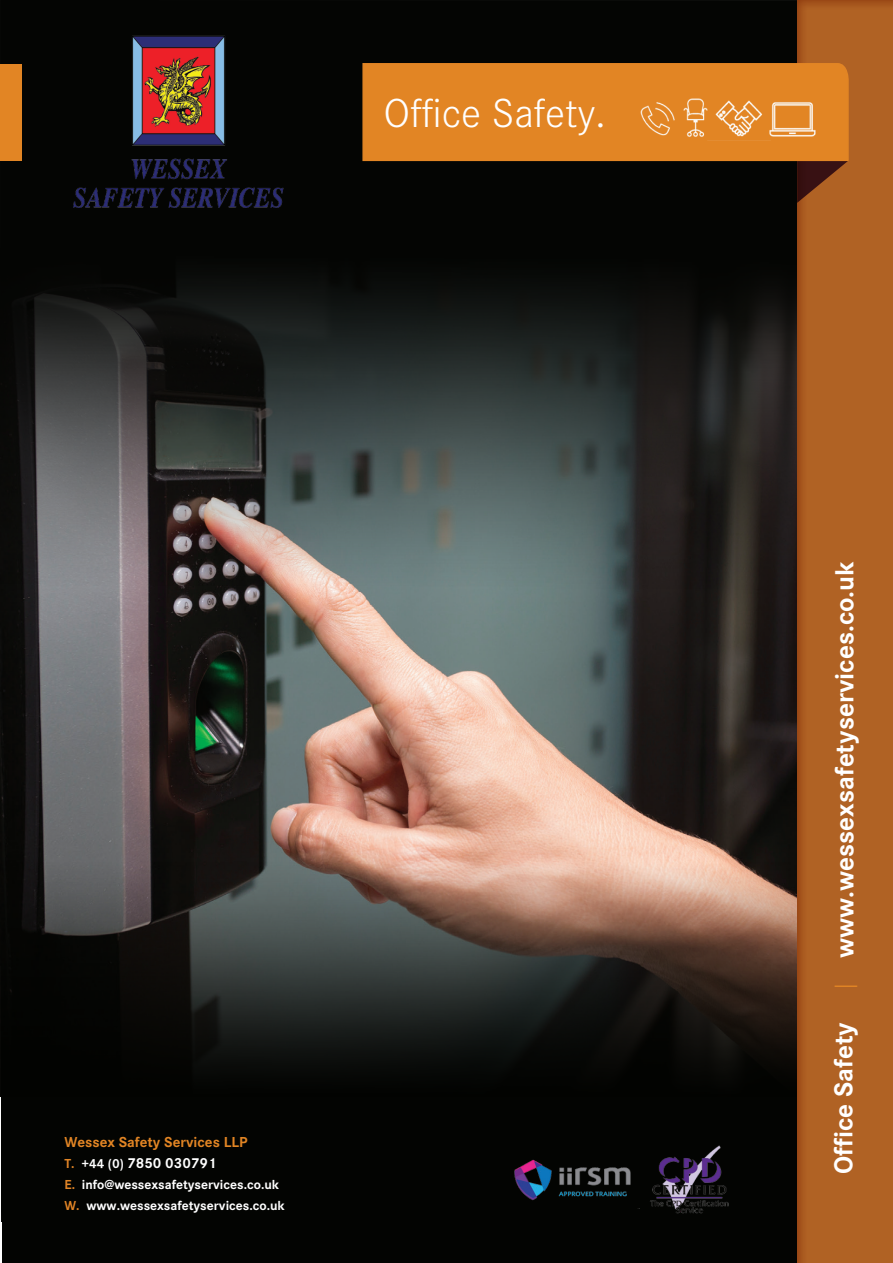
<style>
.page{position:relative;width:893px;height:1263px;background:#fff}
.page>*{position:absolute;margin:0;border:0;box-sizing:border-box;transform-origin:0 0}
.t1{font:300 42px "Corporate S";color:#fff}
.t2{font:700 27.15px "Corporate S";color:#fff}
.t3{font:700 15px/21px "Corporate S";color:#e28524}
.t4{font:700 13.5px/21px "Corporate S";color:#fff}
.s1{font-size:13.5px;color:#e28526}
.s2{font-size:13.5px;color:#fff}
.s3{color:#fff}
.s4{color:#e28526}
.s5{font-size:27px}
.s6{font-weight:300;font-size:27px;color:#e28524}
</style>
<div class="page">
<img style="left:0;top:618px;width:797px;height:218px">
<img style="left:0;top:836px;width:797px;height:427px">
<img style="left:0;top:0;width:797px;height:618px">
<div style="left:798px;top:0;width:95px;height:1263px;background:#b06224"></div>
<svg style="left:797px;top:162px;width:50px;height:41px"></svg>
<div style="left:362px;top:62px;width:487px;height:100px;background:#e28524"></div>
<div style="left:0;top:64px;width:21px;height:96px;background:#e28524"></div>
<img style="left:638px;top:96px;width:182px;height:45px">
<img style="left:648px;top:1144px;width:81px;height:74px">
<img style="left:507px;top:1153px;width:132px;height:56px">
<img style="left:35px;top:6px;width:287px;height:242px">
<h1 class="t1" style="left:384px;top:86px;width:224px">Office Safety.</h1>
<p class="t3" style="left:64px;top:1131px;width:185px">Wessex Safety Services LLP<br><span class="s1">T.</span> <span class="s2">+44 (0)</span> <span class="s3">7850 030791</span></p>
<p class="t4" style="left:64px;top:1173px;width:222px"><span class="s4">E.</span> info@wessexsafetyservices.co.uk<br><span class="s4">W.</span> www.wessexsafetyservices.co.uk</p>
<h2 class="t2" style="left:826px;top:1174px;width:614px;rotate:-90deg"><span class="s5">Office Safety</span> <span class="s6">|</span> www.wessexsafetyservices.co.uk</h2>
</div>
